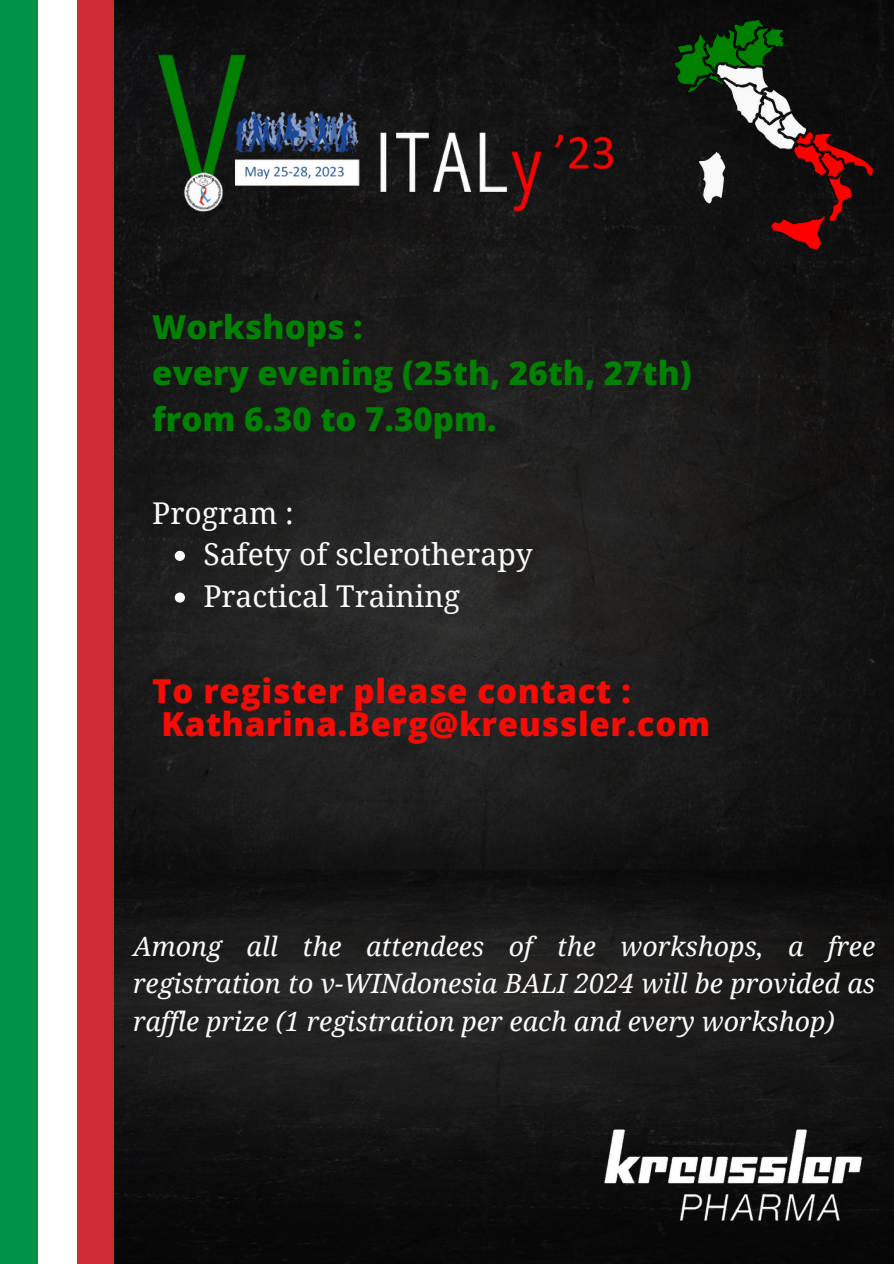
<style>
.page{position:relative;width:894px;height:1264px;background:#fff}
.page>*{position:absolute;margin:0;border:0;box-sizing:border-box;transform-origin:0 0}
.t1{font:800 33px "Open Sans";color:#008001}
.t2{font:800 33px/33.8px "Open Sans";letter-spacing:.02em;color:#f70c05}
.t3{font:30px "Noto Serif";color:#fafafa}
.t4{font:italic 26.7px/37.2px "Noto Serif";color:#fafafa;text-align:justify}
</style>
<div class="page">
<img style="left:114px;top:0;width:779px;height:1263px">
<div style="left:0;top:0;width:38px;height:1263px;background:#009246"></div>
<div style="left:77px;top:0;width:37px;height:1263px;background:#ce2b37"></div>
<img style="left:674px;top:19px;width:198px;height:231px">
<img style="left:136px;top:47px;width:491px;height:175px">
<img style="left:591px;top:1119px;width:280px;height:111px">
<svg style="left:175px;top:551px;width:10px;height:10px"></svg>
<svg style="left:175px;top:592px;width:10px;height:10px"></svg>
<p class="t1" style="left:152px;top:303px;width:212px">Workshops :</p>
<p class="t1" style="left:152px;top:349px;width:541px">every evening (25th, 26th, 27th)</p>
<p class="t1" style="left:152px;top:395px;width:346px">from 6.30 to 7.30pm.</p>
<p class="t3" style="left:152px;top:491px;width:143px">Program :</p>
<p class="t3" style="left:203px;top:533px;width:331px">Safety of sclerotherapy</p>
<p class="t3" style="left:203px;top:575px;width:258px">Practical Training</p>
<p class="t2" style="left:152px;top:673px;width:559px">To register please contact :<br>Katharina.Berg@kreussler.com</p>
<p class="t4" style="left:133px;top:927px;width:743px">Among all the attendees of the workshops, a free registration to v-WINdonesia BALI 2024 will be provided as raffle prize (1 registration per each and every workshop)</p>
</div>
